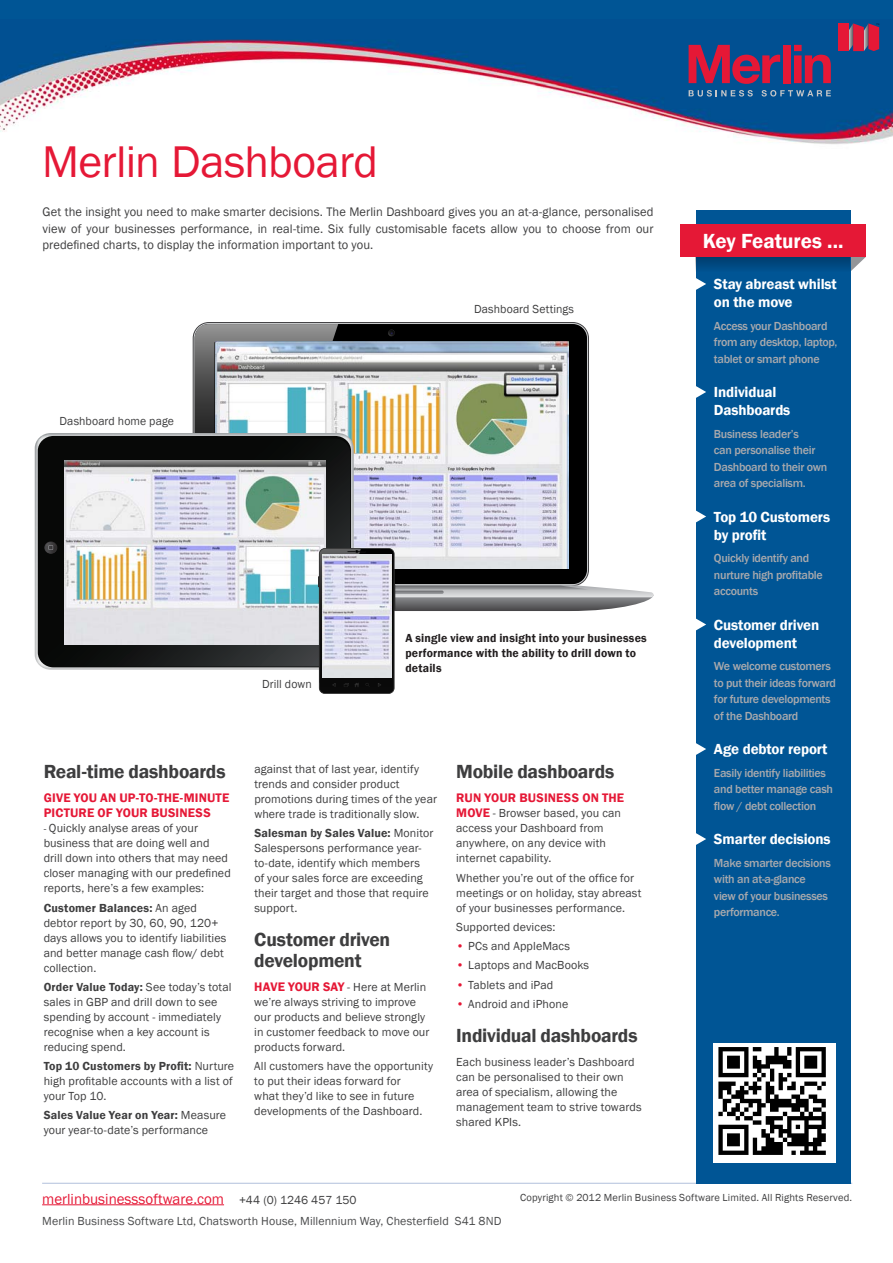
<style>
.page{position:relative;width:893px;height:1263px;background:#fff}
.page>*{position:absolute;margin:0;border:0;box-sizing:border-box;transform-origin:0 0}
.t1{font:45.6px "Franklin Gothic";letter-spacing:-.015em;color:#e51836}
.t2{font:600 21px "Franklin Gothic";color:#fff}
.t3{font:600 19.5px/21px "Franklin Gothic";letter-spacing:-.015em;color:#3e3e3f}
.t4{font:600 15px/18px "Franklin Gothic";letter-spacing:-.01em;color:#fff}
.t5{font:15px "Franklin Gothic";color:#e51836}
.t6{font:12.75px/16.5px "Franklin Gothic";letter-spacing:.005em;color:#3e3e3f;text-align:justify}
.t7{font:600 12.75px/15px "Franklin Gothic";letter-spacing:.015em;color:#e51836}
.t8{font:12px/15px "Franklin Gothic";letter-spacing:.01em;color:#3e3e3f}
.t9{font:500 12px/16.5px "Franklin Gothic";letter-spacing:-.025em;color:#a8a9ad}
.t10{font:600 12px/15px "Franklin Gothic";letter-spacing:.015em;color:#231f20}
.t11{font:12px "Franklin Gothic";letter-spacing:.01em;color:#4b4c4d}
.t12{font:10.5px "Franklin Gothic";letter-spacing:.015em;color:#3e3e3f}
.s1{font-size:10.5px}
.s2{font-weight:600}
.s3{font-weight:600;font-size:12.75px;color:#e51836}
.s4{color:#e51836}
.s5{font-size:12px;color:#3e3e3f}
</style>
<div class="page">
<div style="left:0;top:0;width:893px;height:53px;background:#005595"></div>
<img style="left:0;top:23px;width:893px;height:121px">
<div style="left:838px;top:23px;width:11px;height:28px;background:#e51836"></div>
<svg style="left:689px;top:45px;width:91px;height:39px;background:#773262"></svg>
<div style="left:783px;top:45px;width:7px;height:38px;background:#e51836"></div>
<svg style="left:794px;top:45px;width:37px;height:38px"></svg>
<svg style="left:689px;top:90px;width:64px;height:7px"></svg>
<svg style="left:761px;top:90px;width:70px;height:7px"></svg>
<svg style="left:849px;top:23px;width:30px;height:28px"></svg>
<hr style="left:42px;top:1183px;width:810px;height:1px;background:#b1c0dc">
<hr style="left:42px;top:1204px;width:182px;height:1px;background:#e51836">
<svg style="left:41px;top:438px;width:88px;height:228px;background:#111211"></svg>
<svg style="left:35px;top:433px;width:68px;height:149px;background:#242524"></svg>
<img style="left:65px;top:461px;width:64px;height:183px">
<svg style="left:129px;top:324px;width:524px;height:369px"></svg>
<svg style="left:850px;top:257px;width:16px;height:15px"></svg>
<div style="left:696px;top:210px;width:154px;height:973px;background:#005595"></div>
<svg style="left:696px;top:278px;width:10px;height:12px"></svg>
<svg style="left:696px;top:386px;width:10px;height:12px"></svg>
<svg style="left:696px;top:510px;width:10px;height:13px"></svg>
<svg style="left:696px;top:618px;width:10px;height:13px"></svg>
<svg style="left:696px;top:743px;width:10px;height:12px"></svg>
<svg style="left:696px;top:833px;width:10px;height:12px"></svg>
<svg style="left:696px;top:257px;width:154px;height:12px"></svg>
<div style="left:680px;top:224px;width:186px;height:33px;background:#e51836"></div>
<img style="left:714px;top:1043px;width:121px;height:119px">
<img style="left:322px;top:554px;width:69px;height:123px">
<h1 class="t1" style="left:42px;top:134px;width:337px">Merlin Dashboard</h1>
<p class="t6" style="left:43px;top:204px;width:613px">Get the insight you need to make smarter decisions. The Merlin Dashboard gives you an at-a-glance, personalised view of your businesses performance, in real-time. Six fully customisable facets allow you to choose from our predefined charts, to display the information important to you.</p>
<p class="t8" style="left:60px;top:414px;width:116px">Dashboard home page</p>
<p class="t8" style="left:474px;top:302px;width:101px">Dashboard Settings</p>
<p class="t8" style="left:262px;top:677px;width:51px">Drill down</p>
<p class="t10" style="left:405px;top:631px;width:243px">A single view and insight into your businesses performance with the ability to drill down to details</p>
<h3 class="t3" style="left:44px;top:761px;width:183px">Real-time dashboards</h3>
<p class="t7" style="left:44px;top:791px;width:187px">give you an up-to-the-minute pict</p>
<p class="t7" style="left:70px;top:806px;width:130px">ure of your busi ness</p>
<p class="t8" style="left:44px;top:821px;width:189px"><span class="s1">-</span> Quickly analyse areas of your business that are doing well and drill down into others that may need closer managing with our predefined reports, here’s a few examples:</p>
<p class="t8" style="left:44px;top:900px;width:184px"><span class="s2">Customer Balances:</span> An aged debtor report by 30, 60, 90, 120+ days allows you to identify liabilities and better manage cash flow/ debt collection.</p>
<p class="t8" style="left:44px;top:979px;width:189px"><span class="s2">Order Value Today:</span> See today’s total sales in GBP and drill down to see spending by account - immediately recognise when a key account is reducing spend.</p>
<p class="t8" style="left:44px;top:1059px;width:192px"><span class="s2">Top 10 Customers by Profit:</span> Nurture high profitable accounts with a list of your Top 10.</p>
<p class="t8" style="left:44px;top:1108px;width:184px"><span class="s2">Sales Value Year on Year:</span> Measure your year-to-date’s performance</p>
<p class="t8" style="left:254px;top:762px;width:184px">against that of last year, identify trends and consider product promotions during times of the year where trade is traditionally slow.</p>
<p class="t8" style="left:254px;top:826px;width:181px"><span class="s2">Salesman by Sales Value:</span> Monitor<br>Salespersons performance year&shy;to-date, identify which members<br>of your sales force are exceeding their target and those that require support.</p>
<h3 class="t3" style="left:254px;top:929px;width:137px">Customer driven development</h3>
<p class="t8" style="left:254px;top:980px;width:177px"><span class="s3">have your say</span> - Here at Merlin we’re always striving to improve our products and believe strongly in customer feedback to move our products forward.</p>
<p class="t8" style="left:254px;top:1059px;width:180px">All customers have the opportunity to put their ideas forward for<br>what they’d like to see in future developments of the Dashboard.</p>
<h3 class="t3" style="left:456px;top:761px;width:160px">Mobile dashboards</h3>
<p class="t7" style="left:456px;top:791px;width:170px">Run your busi ness on the</p>
<p class="t8" style="left:456px;top:806px;width:166px"><span class="s3">move</span> - Browser based, you can access your Dashboard from anywhere, on any device with internet capability.</p>
<p class="t8" style="left:456px;top:870px;width:187px">Whether you’re out of the office for meetings or on holiday, stay abreast of your businesses performance.</p>
<p class="t8" style="left:456px;top:919px;width:101px">Supported devices:</p>
<p class="t8" style="left:456px;top:939px;width:116px"><span class="s4">•</span> PCs and AppleMacs</p>
<p class="t8" style="left:456px;top:958px;width:135px"><span class="s4">•</span> Laptops and MacBooks</p>
<p class="t8" style="left:456px;top:977px;width:99px"><span class="s4">•</span> Tablets and iPad</p>
<p class="t8" style="left:456px;top:996px;width:114px"><span class="s4">•</span> Android and iPhone</p>
<h3 class="t3" style="left:456px;top:1025px;width:183px">Individual dashboards</h3>
<p class="t8" style="left:456px;top:1054px;width:187px">Each business leader’s Dashboard can be personalised to their own area of specialism, allowing the management team to strive towards shared KPIs.</p>
<h2 class="t2" style="left:703px;top:228px;width:142px">Key Features ...</h2>
<p class="t4" style="left:714px;top:275px;width:124px">Stay abreast whilst on the move</p>
<p class="t9" style="left:714px;top:318px;width:125px">Access your Dashboard from any desktop, laptop, tablet or smart phone</p>
<p class="t4" style="left:714px;top:383px;width:78px">Individual<br>Dashboards</p>
<p class="t9" style="left:714px;top:426px;width:115px">Business leader’s<br>can personalise their<br>Dashboard to their own area of specialism.</p>
<p class="t4" style="left:714px;top:508px;width:118px">Top 10 Customers by profit</p>
<p class="t9" style="left:714px;top:550px;width:110px">Quickly identify and nurture high profitable accounts</p>
<p class="t4" style="left:714px;top:616px;width:107px">Customer driven development</p>
<p class="t9" style="left:714px;top:658px;width:123px">We welcome customers to put their ideas forward for future developments of the Dashboard</p>
<p class="t4" style="left:714px;top:740px;width:115px">Age debtor report</p>
<p class="t9" style="left:714px;top:765px;width:121px">Easily identify liabilities and better manage cash flow / debt collection</p>
<p class="t4" style="left:714px;top:830px;width:118px">Smarter decisions</p>
<p class="t9" style="left:714px;top:855px;width:118px">Make smarter decisions with an at-a-glance view of your businesses performance.</p>
<p class="t5" style="left:42px;top:1189px;width:316px">merlinbusinesssoftware.com <span class="s5">+44 (0) 1246 457 150</span></p>
<p class="t12" style="left:520px;top:1190px;width:334px">Copyright © 2012 Merlin Business Software Limited. All Rights Reserved.</p>
<p class="t11" style="left:42px;top:1213px;width:461px">Merlin Business Software Ltd, Chatsworth House, Millennium Way, Chesterfield S41 8ND</p>
</div>
